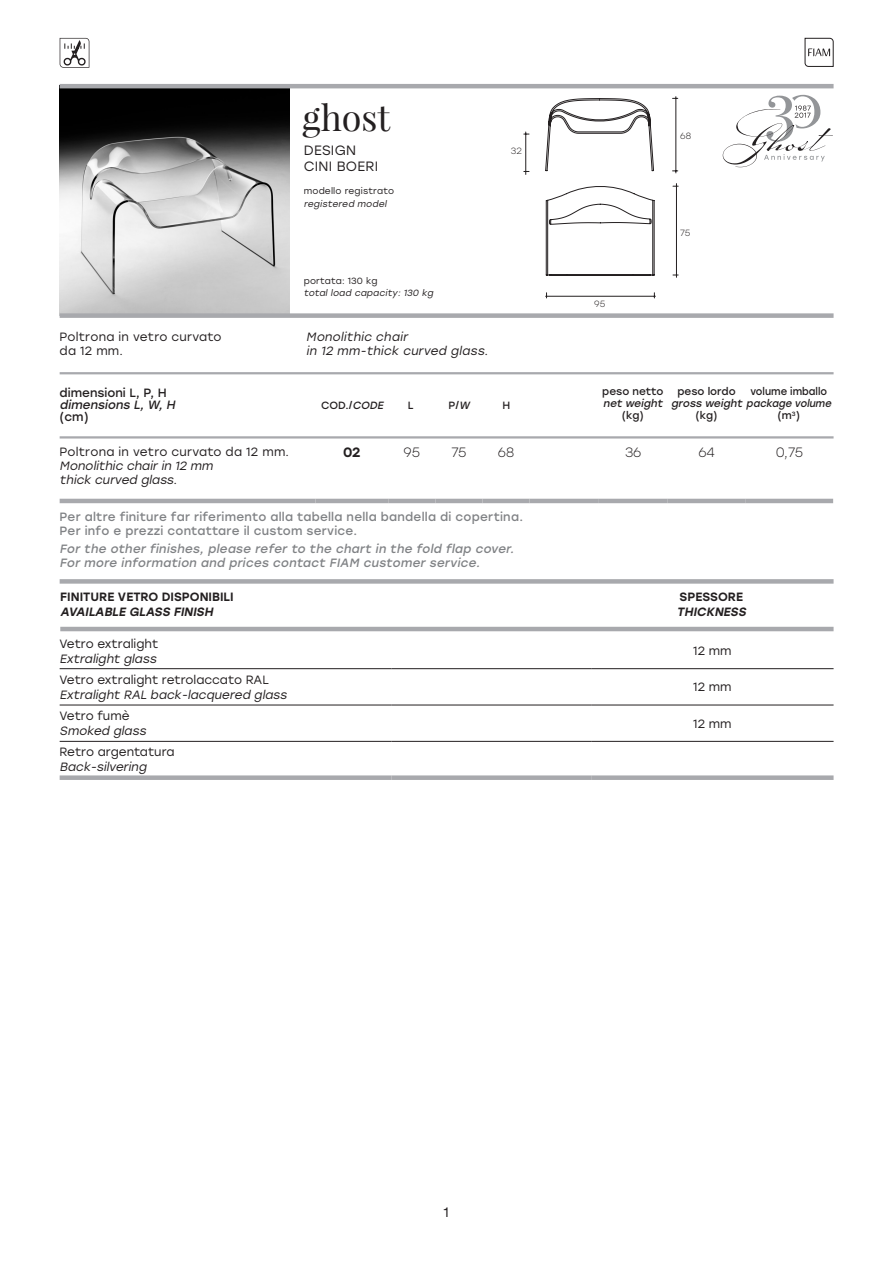
<style>
.page{position:relative;width:893px;height:1263px;background:#fff}
.page>*{position:absolute;margin:0;border:0;box-sizing:border-box;transform-origin:0 0}
.t1{font:36px "Playfair Display";color:#231f20}
.Designer{font:13.5px "Stolzl";letter-spacing:.02em;color:#231f20}
.t2{font:300 13.5px "Stolzl";letter-spacing:-.005em;color:#231f20}
.t3{font:500 13.5px "Stolzl";color:#231f20}
.t4{font:13.5px "Helvetica Neue LT Std";color:#231f20}
._3-descrizione_model{font:italic 12px/14.2px "Stolzl";color:#231f20}
._3-descrizione_model-2{font:italic 12px "Stolzl";color:#808285}
._3-descrizione_model-3{font:12px "Stolzl";letter-spacing:.02em;color:#808285}
._3-descrizione_model-4{font:12px "Stolzl";color:#231f20}
._3-descrizione_model-5{font:12px "Stolzl";letter-spacing:.02em;color:#231f20}
.t5{font:500 12px "Stolzl";color:#231f20}
.t6{font:italic 500 12px "Stolzl";color:#231f20}
.t7{font:12px "Stolzl";color:#231f20}
.t8{font:italic 12px "Stolzl";color:#231f20}
.t9{font:10.5px "Stolzl";color:#231f20}
.t10{font:italic 10.5px "Stolzl";color:#231f20}
.t11{font:10.5px "Stolzl";color:#231f20;scale:.95 1}
._3-descrizione_model-6{font:italic 9px "Stolzl";color:#231f20}
._3-descrizione_model-7{font:9px "Stolzl";letter-spacing:.02em;color:#231f20}
.t12{font:300 9px "Stolzl";letter-spacing:.005em;color:#231f20}
.s1{font-style:italic}
</style>
<div class="page">
<svg style="left:60px;top:38px;width:29px;height:30px"></svg>
<svg style="left:804px;top:38px;width:30px;height:29px"></svg>
<img style="left:60px;top:88px;width:229px;height:225px">
<hr style="left:60px;top:84px;width:774px;height:4px;background:#a8a9ad">
<div style="left:60px;top:313px;width:774px;height:5px;background:#a8a9ad"></div>
<hr style="left:60px;top:372px;width:774px;height:2px;background:#a8a9ad">
<svg style="left:545px;top:98px;width:109px;height:73px"></svg>
<hr style="left:525px;top:132px;width:1px;height:42px;background:#231f20">
<hr style="left:676px;top:97px;width:1px;height:76px;background:#231f20">
<svg style="left:546px;top:186px;width:109px;height:90px"></svg>
<hr style="left:546px;top:296px;width:109px;height:1px;background:#231f20">
<hr style="left:676px;top:184px;width:1px;height:93px;background:#231f20">
<hr style="left:60px;top:499px;width:255px;height:4px;background:#a8a9ad">
<hr style="left:315px;top:499px;width:73px;height:4px;background:#a8a9ad">
<hr style="left:388px;top:499px;width:47px;height:4px;background:#a8a9ad">
<hr style="left:435px;top:499px;width:47px;height:4px;background:#a8a9ad">
<hr style="left:482px;top:499px;width:48px;height:4px;background:#a8a9ad">
<hr style="left:530px;top:499px;width:69px;height:4px;background:#a8a9ad">
<hr style="left:599px;top:499px;width:69px;height:4px;background:#a8a9ad">
<hr style="left:668px;top:499px;width:78px;height:4px;background:#a8a9ad">
<hr style="left:746px;top:499px;width:87px;height:4px;background:#a8a9ad">
<hr style="left:60px;top:436px;width:774px;height:2px;background:#a8a9ad">
<div style="left:60px;top:579px;width:774px;height:5px;background:#a8a9ad"></div>
<hr style="left:60px;top:668px;width:331px;height:1px;background:#231f20">
<hr style="left:391px;top:668px;width:200px;height:1px;background:#231f20">
<hr style="left:591px;top:668px;width:243px;height:1px;background:#231f20">
<hr style="left:60px;top:705px;width:331px;height:1px;background:#231f20">
<hr style="left:391px;top:705px;width:200px;height:1px;background:#231f20">
<hr style="left:591px;top:705px;width:243px;height:1px;background:#231f20">
<hr style="left:60px;top:741px;width:331px;height:1px;background:#231f20">
<hr style="left:391px;top:741px;width:200px;height:1px;background:#231f20">
<hr style="left:591px;top:741px;width:243px;height:1px;background:#231f20">
<div style="left:60px;top:775px;width:331px;height:5px;background:#a8a9ad"></div>
<div style="left:391px;top:775px;width:200px;height:5px;background:#a8a9ad"></div>
<div style="left:591px;top:775px;width:243px;height:5px;background:#a8a9ad"></div>
<hr style="left:60px;top:627px;width:774px;height:4px;background:#a8a9ad">
<svg style="left:723px;top:95px;width:110px;height:72px"></svg>
<p class="t1" style="left:302px;top:95px;width:90px">ghost</p>
<p class="Designer" style="left:304px;top:141px;width:54px">DESIGN</p>
<p class="Designer" style="left:304px;top:157px;width:76px">CINI BOERI</p>
<p class="_3-descrizione_model-7" style="left:304px;top:185px;width:92px">modello registrato</p>
<p class="_3-descrizione_model-6" style="left:304px;top:197px;width:87px">registered model</p>
<p class="t12" style="left:511px;top:145px;width:13px">32</p>
<p class="t12" style="left:680px;top:129px;width:12px">68</p>
<p class="t12" style="left:680px;top:227px;width:12px">75</p>
<p class="_3-descrizione_model-7" style="left:304px;top:275px;width:75px">portata: 130 kg</p>
<p class="_3-descrizione_model-6" style="left:304px;top:287px;width:133px">total load capacity: 130 kg</p>
<p class="t12" style="left:594px;top:297px;width:12px">95</p>
<p class="_3-descrizione_model-5" style="left:60px;top:328px;width:163px">Poltrona in vetro curvato</p>
<p class="_3-descrizione_model-4" style="left:60px;top:343px;width:65px">da 12 mm.</p>
<p class="_3-descrizione_model" style="left:306px;top:329px;width:186px">Monolithic chair<br>in 12 mm-thick curved glass.</p>
<p class="t7" style="left:60px;top:384px;width:109px">dimensioni L, P, H</p>
<p class="t8" style="left:60px;top:396px;width:120px">dimensions L, W, H</p>
<p class="t7" style="left:60px;top:408px;width:31px">(cm)</p>
<p class="t9" style="left:321px;top:398px;width:66px">COD./<span class="s1">CODE</span></p>
<p class="t9" style="left:408px;top:398px;width:7px">L</p>
<p class="t9" style="left:448px;top:398px;width:25px">P/<span class="s1">W</span></p>
<p class="t9" style="left:503px;top:398px;width:9px">H</p>
<p class="t11" style="left:750px;top:384px;width:82px">volume imballo</p>
<p class="t9" style="left:778px;top:408px;width:24px">(m<sup>3</sup>)</p>
<p class="t9" style="left:677px;top:384px;width:60px">peso lordo</p>
<p class="t10" style="left:671px;top:396px;width:164px">gross weight package volume</p>
<p class="t9" style="left:696px;top:408px;width:24px">(kg)</p>
<p class="t9" style="left:602px;top:384px;width:63px">peso netto</p>
<p class="t10" style="left:603px;top:396px;width:63px">net weight</p>
<p class="t9" style="left:622px;top:408px;width:24px">(kg)</p>
<p class="_3-descrizione_model-5" style="left:60px;top:443px;width:231px">Poltrona in vetro curvato da 12 mm.</p>
<p class="_3-descrizione_model" style="left:60px;top:458px;width:158px">Monolithic chair in 12 mm</p>
<p class="_3-descrizione_model" style="left:60px;top:472px;width:122px">thick curved glass.</p>
<p class="t3" style="left:343px;top:442px;width:19px">02</p>
<p class="t2" style="left:404px;top:443px;width:18px">95</p>
<p class="t2" style="left:451px;top:443px;width:17px">75</p>
<p class="t2" style="left:498px;top:443px;width:18px">68</p>
<p class="t2" style="left:625px;top:443px;width:18px">36</p>
<p class="t2" style="left:698px;top:443px;width:18px">64</p>
<p class="t2" style="left:776px;top:443px;width:29px">0,75</p>
<p class="_3-descrizione_model-3" style="left:60px;top:508px;width:465px">Per altre finiture far riferimento alla tabella nella bandella di copertina.</p>
<p class="_3-descrizione_model-3" style="left:60px;top:522px;width:299px">Per info e prezzi contattare il custom service.</p>
<p class="_3-descrizione_model-2" style="left:60px;top:540px;width:459px">For the other finishes, please refer to the chart in the fold flap cover.</p>
<p class="_3-descrizione_model-2" style="left:60px;top:555px;width:424px">For more information and prices contact FIAM customer service.</p>
<p class="t5" style="left:60px;top:589px;width:175px">FINITURE VETRO DISPONIBILI</p>
<p class="t5" style="left:680px;top:589px;width:65px">SPESSORE</p>
<p class="t6" style="left:60px;top:604px;width:157px">AVAILABLE GLASS FINISH</p>
<p class="t6" style="left:677px;top:604px;width:73px">THICKNESS</p>
<p class="_3-descrizione_model-4" style="left:60px;top:635px;width:100px">Vetro extralight</p>
<p class="_3-descrizione_model" style="left:60px;top:651px;width:101px">Extralight glass</p>
<p class="_3-descrizione_model-4" style="left:60px;top:671px;width:211px">Vetro extralight retrolaccato RAL</p>
<p class="_3-descrizione_model" style="left:60px;top:687px;width:231px">Extralight RAL back-lacquered glass</p>
<p class="_3-descrizione_model-4" style="left:60px;top:708px;width:71px">Vetro fumè</p>
<p class="_3-descrizione_model" style="left:60px;top:723px;width:91px">Smoked glass</p>
<p class="_3-descrizione_model-4" style="left:60px;top:743px;width:117px">Retro argentatura</p>
<p class="_3-descrizione_model" style="left:60px;top:759px;width:91px">Back-silvering</p>
<p class="t4" style="left:443px;top:1204px;width:9px">1</p>
<p class="_3-descrizione_model-4" style="left:693px;top:643px;width:40px">12 mm</p>
<p class="_3-descrizione_model-4" style="left:693px;top:679px;width:40px">12 mm</p>
<p class="_3-descrizione_model-4" style="left:693px;top:715px;width:40px">12 mm</p>
</div>
